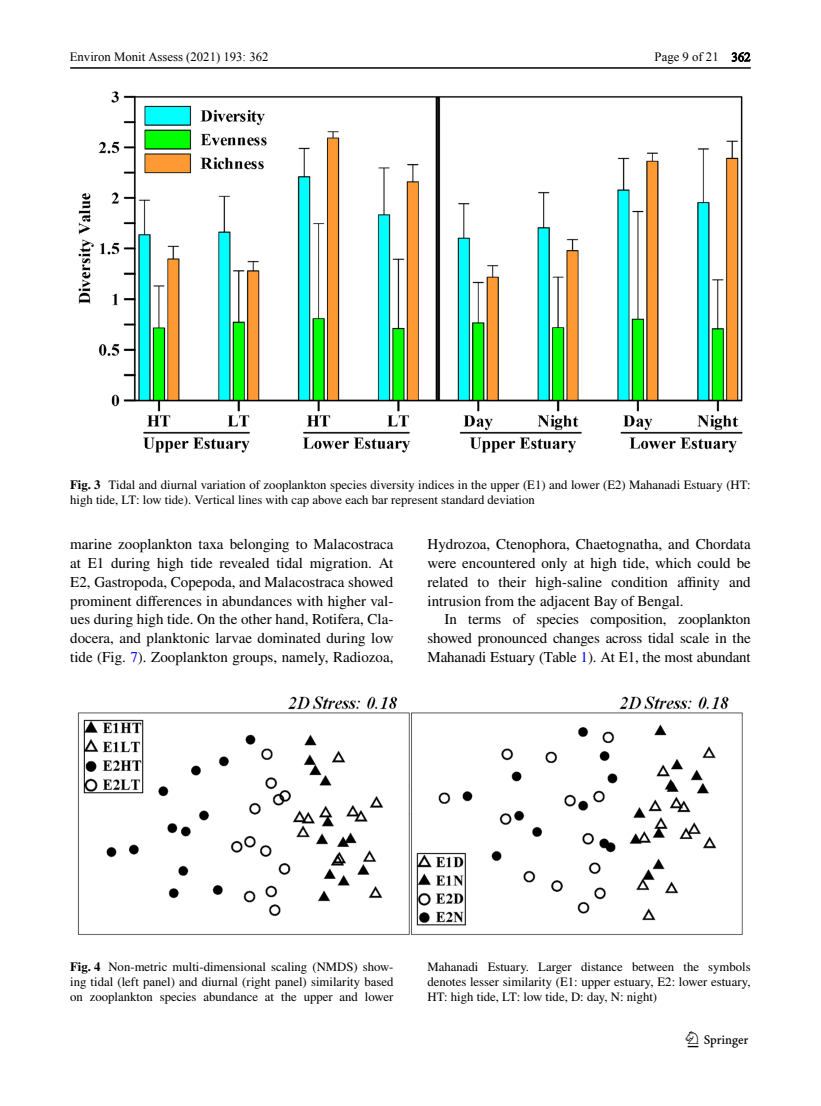
<style>
.page{position:relative;width:821px;height:1106px;background:#fff}
.page>*{position:absolute;margin:0;border:0;box-sizing:border-box;transform-origin:0 0}
.t1{font:22.5px "Springnew Regular 3";color:#000}
.t2{font:15px/18.8px "STIX";color:#000;text-align:justify}
.t3{font:12.75px/15px "STIX";color:#000;text-align:justify}
.t4{font:12.75px "Times New Roman";color:#000}
.s1{font-weight:700}
.s2{color:#00f}
</style>
<div class="page">
<hr style="left:70px;top:67px;width:680px;height:2px;background:#000">
<img style="left:78px;top:91px;width:665px;height:362px">
<img style="left:77px;top:696px;width:666px;height:239px">
<p class="t4" style="left:70px;top:52px;width:200px">Environ Monit Assess (2021) 193: 362</p>
<p class="t4" style="left:654px;top:52px;width:97px">Page 9 of 21 362</p>
<p class="t3" style="left:70px;top:478px;width:682px"><span class="s1">Fig. 3</span> Tidal and diurnal variation of zooplankton species diversity indices in the upper (E1) and lower (E2) Mahanadi Estuary (HT: high tide, LT: low tide). Vertical lines with cap above each bar represent standard deviation</p>
<p class="t2" style="left:70px;top:536px;width:325px">marine zooplankton taxa belonging to Malacostraca at E1 during high tide revealed tidal migration. At E2, Gastropoda, Copepoda, and Malacostraca showed prominent differences in abundances with higher val&shy;ues during high tide. On the other hand, Rotifera, Cla&shy;docera, and planktonic larvae dominated during low tide (Fig. <span class="s2">7</span>). Zooplankton groups, namely, Radiozoa,</p>
<p class="t2" style="left:427px;top:536px;width:325px">Hydrozoa, Ctenophora, Chaetognatha, and Chordata were encountered only at high tide, which could be related to their high-saline condition affinity and intrusion from the adjacent Bay of Bengal.</p>
<p class="t2" style="left:427px;top:611px;width:325px;text-indent:17px">In terms of species composition, zooplankton showed pronounced changes across tidal scale in the Mahanadi Estuary (Table <span class="s2">1</span>). At E1, the most abundant</p>
<p class="t3" style="left:70px;top:960px;width:325px"><span class="s1">Fig. 4</span> Non-metric multi-dimensional scaling (NMDS) show&shy;ing tidal (left panel) and diurnal (right panel) similarity based on zooplankton species abundance at the upper and lower</p>
<p class="t3" style="left:427px;top:960px;width:325px">Mahanadi Estuary. Larger distance between the symbols denotes lesser similarity (E1: upper estuary, E2: lower estuary, HT: high tide, LT: low tide, D: day, N: night)</p>
<h1 class="t1" style="left:687px;top:1031px;width:62px">1 3</h1>
</div>
